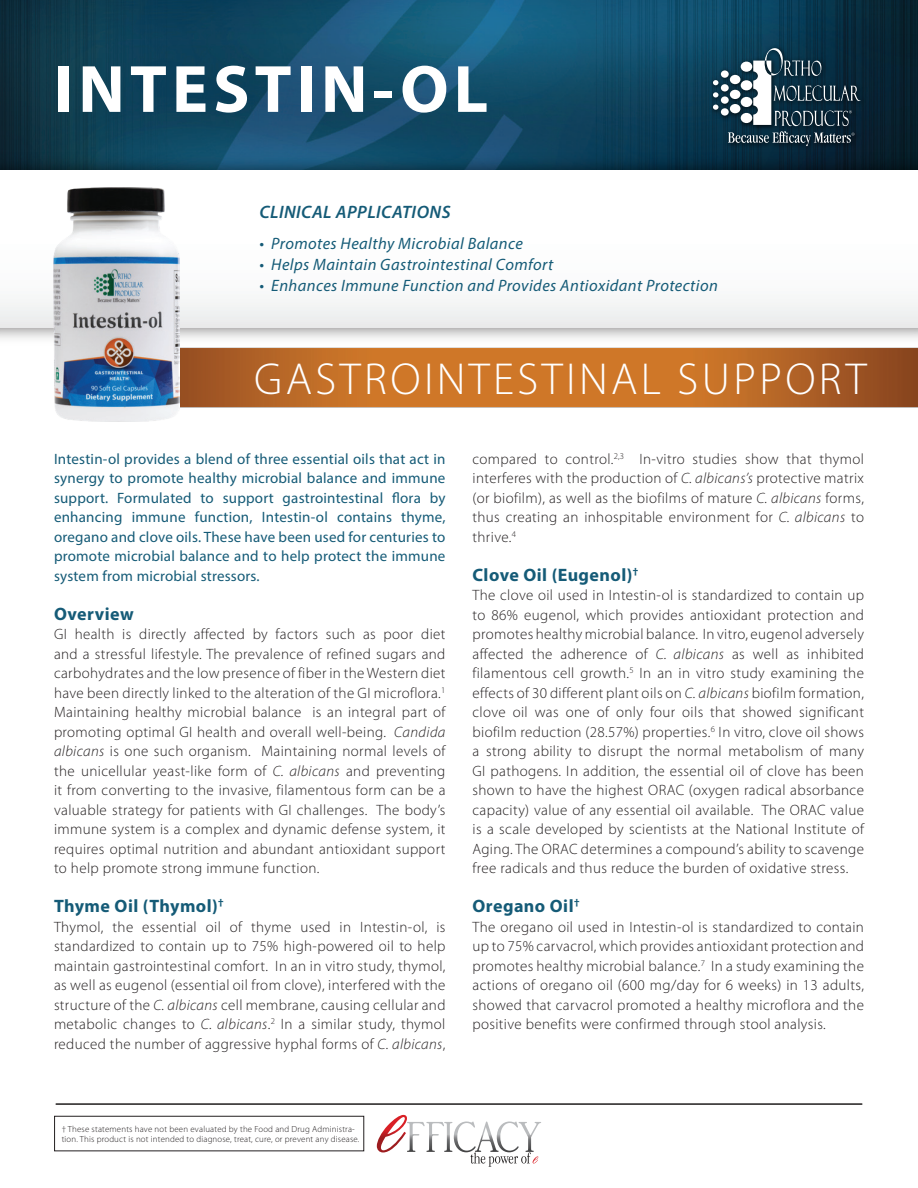
<style>
.page{position:relative;width:918px;height:1188px;background:#fff}
.page>*{position:absolute;margin:0;border:0;box-sizing:border-box;transform-origin:0 0}
.t1{font:700 67.5px "Myriad Pro";letter-spacing:.075em;color:#fff}
.t2{font:300 45px "Myriad Pro";letter-spacing:.075em;color:#fff}
.t3{font:700 18px "Myriad Pro";letter-spacing:.025em;color:#155b77}
.t4{font:italic 600 18px "Myriad Pro";letter-spacing:.025em;color:#155b77}
.t5{font:italic 16.5px "Myriad Pro";letter-spacing:.025em;color:#155b77}
.t6{font:300 15px/19.5px "Myriad Pro";letter-spacing:.025em;color:#231f20;text-align:justify}
.t7{font:15px/19.5px "Myriad Pro";letter-spacing:.015em;color:#155b77;text-align:justify}
.t8{font:300 8.85px/10.6px "Myriad Pro";letter-spacing:.02em;color:#231f20}
.s1{font-style:italic}
</style>
<div class="page">
<img style="left:0;top:0;width:918px;height:148px">
<img style="left:0;top:148px;width:918px;height:191px">
<div style="left:0;top:170px;width:918px;height:158px;background:#fff"></div>
<img style="left:40px;top:311px;width:878px;height:111px">
<img style="left:708px;top:43px;width:160px;height:111px">
<div style="left:721px;top:70px;width:8px;height:8px;background:#fff;border-radius:50%"></div>
<div style="left:721px;top:84px;width:8px;height:8px;background:#fff;border-radius:50%"></div>
<div style="left:721px;top:96px;width:8px;height:8px;background:#fff;border-radius:50%"></div>
<div style="left:721px;top:108px;width:8px;height:8px;background:#fff;border-radius:50%"></div>
<svg style="left:713px;top:80px;width:5px;height:5px"></svg>
<svg style="left:713px;top:92px;width:5px;height:6px"></svg>
<svg style="left:713px;top:105px;width:5px;height:5px"></svg>
<svg style="left:728px;top:48px;width:133px;height:98px;background:#3c5563"></svg>
<svg style="left:377px;top:1115px;width:164px;height:52px"></svg>
<hr style="left:56px;top:1103px;width:806px;height:2px;background:#211e1e">
<div style="left:54px;top:1116px;width:310px;height:35px;border:1px solid #231f20"></div>
<img style="left:54px;top:187px;width:126px;height:234px">
<h1 class="t1" style="left:54px;top:45px;width:436px">INTESTIN-OL</h1>
<p class="t4" style="left:259px;top:200px;width:193px">CLINICAL APPLICATIONS</p>
<p class="t5" style="left:259px;top:233px;width:265px">• Promotes Healthy Microbial Balance</p>
<p class="t5" style="left:259px;top:254px;width:296px">• Helps Maintain Gastrointestinal Comfort</p>
<p class="t5" style="left:259px;top:275px;width:460px">• Enhances Immune Function and Provides Antioxidant Protection</p>
<h2 class="t2" style="left:254px;top:352px;width:614px">GASTROINTESTINAL SUPPORT</h2>
<p class="t7" style="left:54px;top:449px;width:393px">Intestin-ol provides a blend of three essential oils that act in synergy to promote healthy microbial balance and immune support. Formulated to support gastrointestinal flora by enhancing immune function, Intestin-ol contains thyme, oregano and clove oils. These have been used for centuries to promote microbial balance and to help protect the immune system from microbial stressors.</p>
<p class="t3" style="left:54px;top:602px;width:81px">Overview</p>
<p class="t6" style="left:54px;top:624px;width:393px">GI health is directly affected by factors such as poor diet and a stressful lifestyle. The prevalence of refined sugars and carbohydrates and the low presence of fiber in the Western diet have been directly linked to the alteration of the GI microflora.<sup>1<br></sup>Maintaining healthy microbial balance is an integral part of promoting optimal GI health and overall well-being. <span class="s1">Candida albicans</span> is one such organism. Maintaining normal levels of the unicellular yeast-like form of <span class="s1">C. albicans</span> and preventing it from converting to the invasive, filamentous form can be a valuable strategy for patients with GI challenges. The body’s immune system is a complex and dynamic defense system, it requires optimal nutrition and abundant antioxidant support to help promote strong immune function.</p>
<p class="t3" style="left:54px;top:895px;width:171px">Thyme Oil (Thymol)<sup>†</sup></p>
<p class="t6" style="left:54px;top:917px;width:393px">Thymol, the essential oil of thyme used in Intestin-ol, is standardized to contain up to 75% high-powered oil to help maintain gastrointestinal comfort. In an in vitro study, thymol, as well as eugenol (essential oil from clove), interfered with the structure of the <span class="s1">C. albicans</span> cell membrane, causing cellular and metabolic changes to <span class="s1">C. albicans</span>.<sup>2</sup> In a similar study, thymol reduced the number of aggressive hyphal forms of <span class="s1">C. albicans</span>,</p>
<p class="t6" style="left:473px;top:449px;width:393px">compared to control.<sup>2,3</sup> In-vitro studies show that thymol interferes with the production of <span class="s1">C. albicans’s</span> protective matrix (or biofilm), as well as the biofilms of mature <span class="s1">C. albicans</span> forms, thus creating an inhospitable environment for <span class="s1">C. albicans</span> to thrive.<sup>4</sup></p>
<p class="t3" style="left:472px;top:563px;width:167px">Clove Oil (Eugenol)<sup>†</sup></p>
<p class="t6" style="left:472px;top:585px;width:393px">The clove oil used in Intestin-ol is standardized to contain up to 86% eugenol, which provides antioxidant protection and promotes healthy microbial balance. In vitro, eugenol adversely affected the adherence of <span class="s1">C. albicans</span> as well as inhibited filamentous cell growth.<sup>5</sup> In an in vitro study examining the effects of 30 different plant oils on <span class="s1">C. albicans</span> biofilm formation, clove oil was one of only four oils that showed significant biofilm reduction (28.57%) properties.<sup>6</sup> In vitro, clove oil shows a strong ability to disrupt the normal metabolism of many GI pathogens. In addition, the essential oil of clove has been shown to have the highest ORAC (oxygen radical absorbance capacity) value of any essential oil available. The ORAC value is a scale developed by scientists at the National Institute of Aging. The ORAC determines a compound’s ability to scavenge free radicals and thus reduce the burden of oxidative stress.</p>
<p class="t3" style="left:472px;top:895px;width:109px">Oregano Oil<sup>†</sup></p>
<p class="t6" style="left:472px;top:917px;width:393px">The oregano oil used in Intestin-ol is standardized to contain up to 75% carvacrol, which provides antioxidant protection and promotes healthy microbial balance.<sup>7</sup> In a study examining the actions of oregano oil (600 mg/day for 6 weeks) in 13 adults, showed that carvacrol promoted a healthy microflora and the positive benefits were confirmed through stool analysis.</p>
<p class="t8" style="left:62px;top:1123px;width:299px">† These statements have not been evaluated by the Food and Drug Administra&shy;tion. This product is not intended to diagnose, treat, cure, or prevent any disease.</p>
</div>
